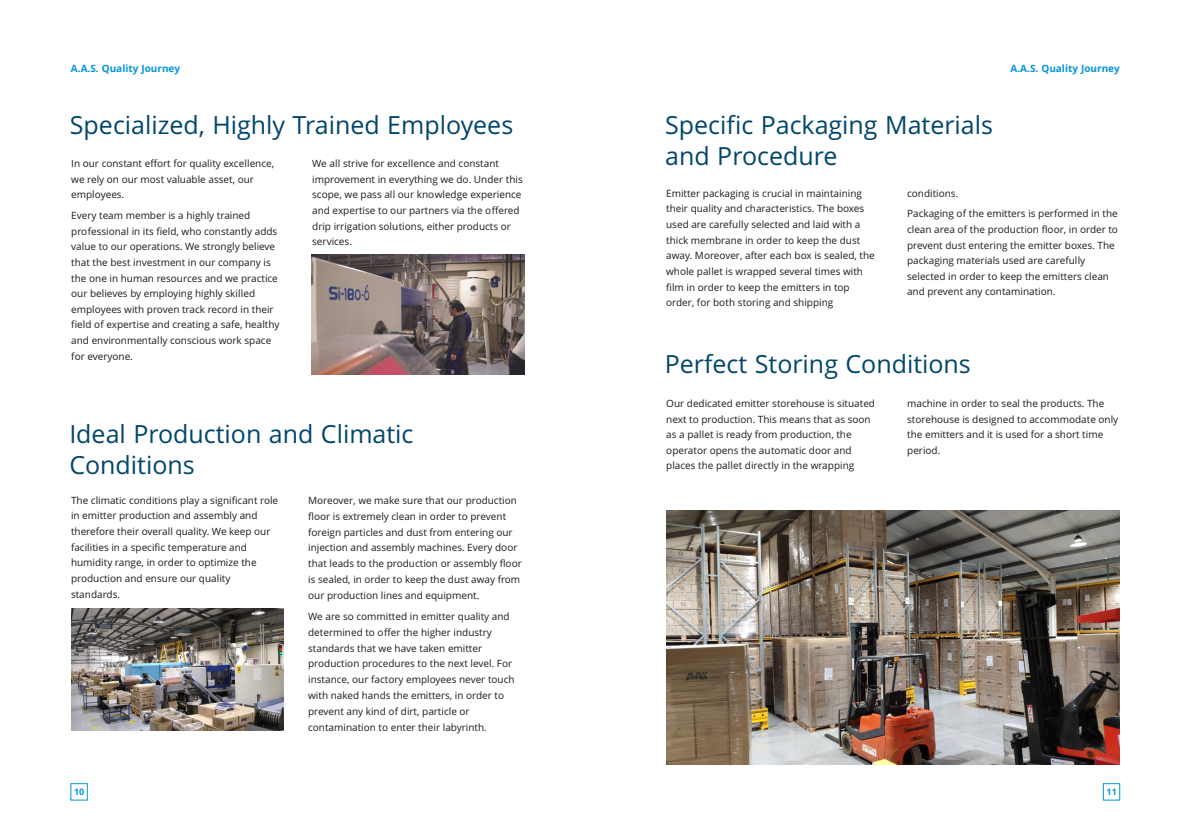
<style>
.page{position:relative;width:1191px;height:837px;background:#fff}
.page>*{position:absolute;margin:0;border:0;box-sizing:border-box;transform-origin:0 0}
.t1{font:25px/30.6px "Open Sans";color:#00456b}
.t2{font:10px/15.7px "Open Sans";color:#1f1a17}
.t3{font:700 10px "Open Sans";color:#0094de}
.t4{font:700 9px "Open Sans";color:#0094de}
</style>
<div class="page">
<img style="left:666px;top:510px;width:453px;height:255px">
<img style="left:312px;top:254px;width:213px;height:120px">
<img style="left:71px;top:608px;width:213px;height:123px">
<div style="left:71px;top:783px;width:17px;height:17px;border:1px solid #0094de"></div>
<div style="left:1103px;top:783px;width:17px;height:17px;border:1px solid #0094de"></div>
<p class="t3" style="left:71px;top:64px;width:111px">A.A.S. Quality Journey</p>
<h1 class="t1" style="left:70px;top:112px;width:445px">Specialized, Highly Trained Employees</h1>
<p class="t2" style="left:71px;top:157px;width:204px">In our constant effort for quality excellence,</p>
<p class="t2" style="left:312px;top:157px;width:188px">We all strive for excellence and constant</p>
<p class="t2" style="left:71px;top:172px;width:184px">we rely on our most valuable asset, our</p>
<p class="t2" style="left:312px;top:172px;width:212px">improvement in everything we do. Under this</p>
<p class="t2" style="left:71px;top:188px;width:55px">employees.</p>
<p class="t2" style="left:312px;top:188px;width:211px">scope, we pass all our knowledge experience and expertise to our partners via the offered</p>
<p class="t2" style="left:71px;top:208px;width:181px">Every team member is a highly trained</p>
<p class="t2" style="left:312px;top:219px;width:200px">drip irrigation solutions, either products or</p>
<p class="t2" style="left:71px;top:224px;width:208px">professional in its field, who constantly adds</p>
<p class="t2" style="left:312px;top:235px;width:41px">services.</p>
<p class="t2" style="left:71px;top:240px;width:210px">value to our operations. We strongly believe that the best investment in our company is the one in human resources and we practice our believes by employing highly skilled employees with proven track record in their field of expertise and creating a safe, healthy and environmentally conscious work space for everyone.</p>
<h1 class="t1" style="left:69px;top:421px;width:346px">Ideal Production and Climatic<br>Conditions</h1>
<p class="t2" style="left:71px;top:493px;width:209px">The climatic conditions play a significant role</p>
<p class="t2" style="left:308px;top:493px;width:210px">Moreover, we make sure that our production</p>
<p class="t2" style="left:71px;top:509px;width:188px">in emitter production and assembly and</p>
<p class="t2" style="left:308px;top:509px;width:200px">floor is extremely clean in order to prevent</p>
<p class="t2" style="left:71px;top:524px;width:201px">therefore their overall quality. We keep our</p>
<p class="t2" style="left:308px;top:525px;width:206px">foreign particles and dust from entering our</p>
<p class="t2" style="left:71px;top:540px;width:178px">facilities in a specific temperature and</p>
<p class="t2" style="left:308px;top:541px;width:211px">injection and assembly machines. Every door</p>
<p class="t2" style="left:71px;top:556px;width:187px">humidity range, in order to optimize the</p>
<p class="t2" style="left:308px;top:557px;width:215px">that leads to the production or assembly floor</p>
<p class="t2" style="left:71px;top:571px;width:161px">production and ensure our quality</p>
<p class="t2" style="left:308px;top:573px;width:214px">is sealed, in order to keep the dust away from</p>
<p class="t2" style="left:71px;top:587px;width:51px">standards.</p>
<p class="t2" style="left:308px;top:586px;width:203px;line-height:20.4px">our production lines and equipment.<br>We are so committed in emitter quality and</p>
<p class="t2" style="left:308px;top:625px;width:208px">determined to offer the higher industry standards that we have taken emitter production procedures to the next level. For instance, our factory employees never touch with naked hands the emitters, in order to prevent any kind of dirt, particle or contamination to enter their labyrinth.</p>
<p class="t4" style="left:74px;top:788px;width:12px">10</p>
<h1 class="t1" style="left:665px;top:112px;width:329px">Specific Packaging Materials and Procedure</h1>
<p class="t3" style="left:1011px;top:64px;width:111px">A.A.S. Quality Journey</p>
<p class="t2" style="left:666px;top:186px;width:197px">Emitter packaging is crucial in maintaining</p>
<p class="t2" style="left:907px;top:186px;width:53px">conditions.</p>
<p class="t2" style="left:666px;top:202px;width:200px">their quality and characteristics. The boxes</p>
<p class="t2" style="left:907px;top:207px;width:212px">Packaging of the emitters is performed in the</p>
<p class="t2" style="left:666px;top:218px;width:196px">used are carefully selected and laid with a</p>
<p class="t2" style="left:907px;top:222px;width:212px">clean area of the production floor, in order to</p>
<p class="t2" style="left:666px;top:233px;width:196px">thick membrane in order to keep the dust</p>
<p class="t2" style="left:907px;top:238px;width:209px">prevent dust entering the emitter boxes. The</p>
<p class="t2" style="left:666px;top:249px;width:210px">away. Moreover, after each box is sealed, the</p>
<p class="t2" style="left:907px;top:254px;width:180px">packaging materials used are carefully</p>
<p class="t2" style="left:666px;top:265px;width:198px">whole pallet is wrapped several times with</p>
<p class="t2" style="left:907px;top:269px;width:203px">selected in order to keep the emitters clean</p>
<p class="t2" style="left:666px;top:280px;width:185px">film in order to keep the emitters in top</p>
<p class="t2" style="left:907px;top:285px;width:150px">and prevent any contamination.</p>
<p class="t2" style="left:666px;top:296px;width:169px">order, for both storing and shipping</p>
<h1 class="t1" style="left:665px;top:351px;width:308px">Perfect Storing Conditions</h1>
<p class="t2" style="left:666px;top:396px;width:210px">Our dedicated emitter storehouse is situated</p>
<p class="t2" style="left:907px;top:396px;width:199px">machine in order to seal the products. The</p>
<p class="t2" style="left:666px;top:412px;width:206px">next to production. This means that as soon</p>
<p class="t2" style="left:907px;top:412px;width:213px">storehouse is designed to accommodate only</p>
<p class="t2" style="left:666px;top:428px;width:187px">as a pallet is ready from production, the</p>
<p class="t2" style="left:907px;top:428px;width:198px">the emitters and it is used for a short time</p>
<p class="t2" style="left:666px;top:443px;width:187px">operator opens the automatic door and</p>
<p class="t2" style="left:907px;top:443px;width:35px">period.</p>
<p class="t2" style="left:666px;top:459px;width:190px">places the pallet directly in the wrapping</p>
<p class="t4" style="left:1107px;top:788px;width:12px">11</p>
</div>
